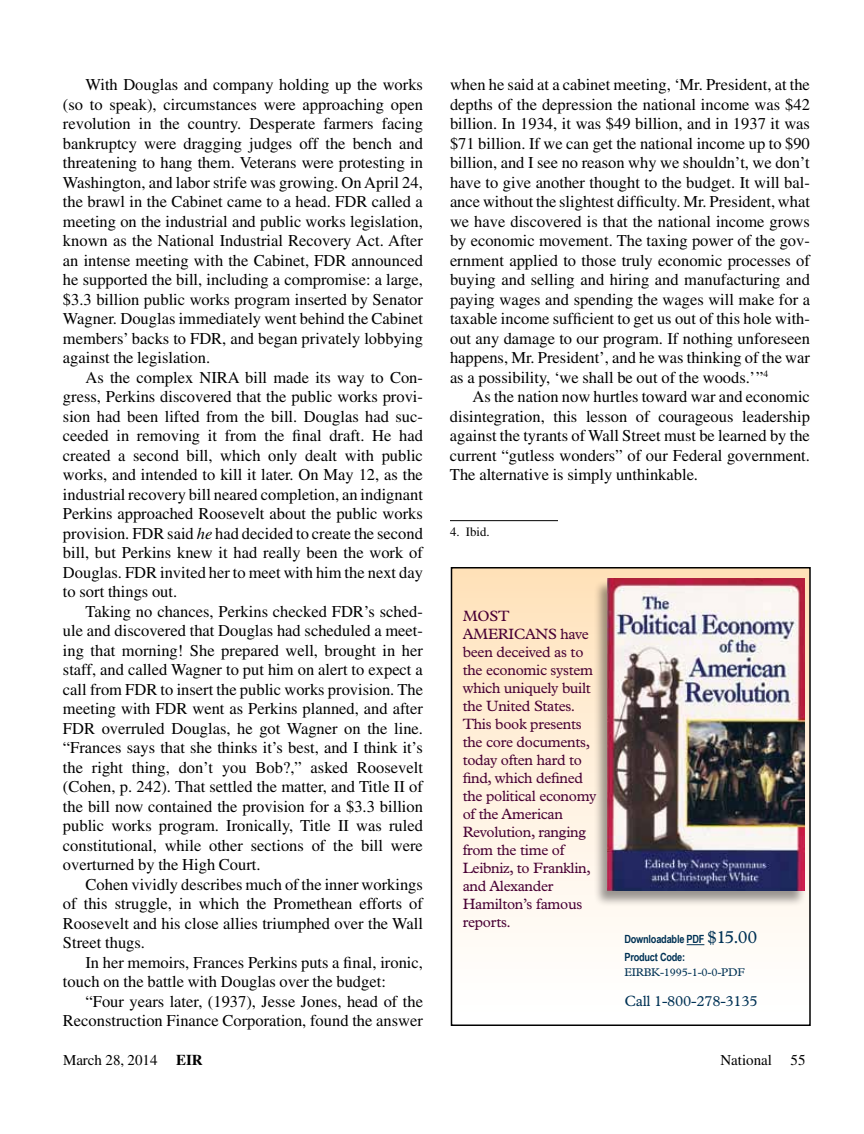
<style>
.page{position:relative;width:864px;height:1134px;background:#fff}
.page>*{position:absolute;margin:0;border:0;box-sizing:border-box;transform-origin:0 0}
.t1{font:16.5px/19.5px "Times";color:#000;text-align:justify}
.t2{font:15px/18px "Plantin";letter-spacing:-.02em;color:#480034}
.t3{font:15px "Times";color:#000}
.t4{font:15px "Plantin";letter-spacing:-.02em;color:#003255}
.t5{font:12.75px "Times";color:#000}
.t6{font:700 11.25px/18px "Arial Narrow";letter-spacing:-.02em;color:#003255}
.t7{font:11.25px "Plantin";letter-spacing:-.02em;color:#003255}
.s1{font-style:italic}
.s2{font-family:"Plantin";font-weight:400;font-size:18px}
.s3{font-weight:700}
</style>
<div class="page">
<hr style="left:450px;top:520px;width:108px;height:1px;background:#000">
<div style="left:452px;top:568px;width:358px;height:457px;background:linear-gradient(to bottom,#ffe2bb,#fff)"></div>
<div style="left:451px;top:567px;width:360px;height:459px;border:2px solid #000"></div>
<div style="left:593px;top:579px;width:214px;height:329px;background:#000;opacity:.4"></div>
<img style="left:607px;top:578px;width:198px;height:313px">
<svg style="left:687px;top:944px;width:17px;height:1px"></svg>
<p class="t1" style="left:63px;top:75px;width:362px;text-indent:23px">With Douglas and company holding up the works (so to speak), circumstances were approaching open revolution in the country. Desperate farmers facing bankruptcy were dragging judges off the bench and threatening to hang them. Veterans were protesting in Washington, and labor strife was growing. On April 24, the brawl in the Cabinet came to a head. FDR called a meeting on the industrial and public works legislation, known as the National Industrial Recovery Act. After an intense meeting with the Cabinet, FDR announced he supported the bill, including a compromise: a large, $3.3 billion public works program inserted by Senator Wagner. Douglas immediately went behind the Cabinet members’ backs to FDR, and began privately lobbying against the legislation.</p>
<p class="t1" style="left:63px;top:367px;width:362px;text-indent:23px">As the complex NIRA bill made its way to Con&shy;gress, Perkins discovered that the public works provi&shy;sion had been lifted from the bill. Douglas had suc&shy;ceeded in removing it from the final draft. He had created a second bill, which only dealt with public works, and intended to kill it later. On May 12, as the industrial recovery bill neared completion, an indignant Perkins approached Roosevelt about the public works provision. FDR said <span class="s1">he</span> had decided to create the second bill, but Perkins knew it had really been the work of Douglas. FDR invited her to meet with him the next day to sort things out.</p>
<p class="t1" style="left:63px;top:601px;width:362px;text-indent:23px">Taking no chances, Perkins checked FDR’s sched&shy;ule and discovered that Douglas had scheduled a meet&shy;ing that morning! She prepared well, brought in her staff, and called Wagner to put him on alert to expect a call from FDR to insert the public works provision. The meeting with FDR went as Perkins planned, and after FDR overruled Douglas, he got Wagner on the line. “Frances says that she thinks it’s best, and I think it’s the right thing, don’t you Bob?,” asked Roosevelt (Cohen, p. 242). That settled the matter, and Title II of the bill now contained the provision for a $3.3 billion public works program. Ironically, Title II was ruled constitutional, while other sections of the bill were overturned by the High Court.</p>
<p class="t1" style="left:63px;top:874px;width:362px;text-indent:23px">Cohen vividly describes much of the inner workings of this struggle, in which the Promethean efforts of Roosevelt and his close allies triumphed over the Wall Street thugs.</p>
<p class="t1" style="left:63px;top:952px;width:361px;text-indent:23px">In her memoirs, Frances Perkins puts a final, ironic, touch on the battle with Douglas over the budget:</p>
<p class="t1" style="left:63px;top:991px;width:362px;text-align:right">“Four years later, (1937), Jesse Jones, head of the<br>Reconstruction Finance Corporation, found the answer</p>
<p class="t1" style="left:450px;top:75px;width:362px">when he said at a cabinet meeting, ‘Mr. President, at the depths of the depression the national income was $42 billion. In 1934, it was $49 billion, and in 1937 it was $71 billion. If we can get the national income up to $90 billion, and I see no reason why we shouldn’t, we don’t have to give another thought to the budget. It will bal&shy;ance without the slightest difficulty. Mr. President, what we have discovered is that the national income grows by economic movement. The taxing power of the gov&shy;ernment applied to those truly economic processes of buying and selling and hiring and manufacturing and paying wages and spending the wages will make for a taxable income sufficient to get us out of this hole with&shy;out any damage to our program. If nothing unforeseen happens, Mr. President’, and he was thinking of the war as a possibility, ‘we shall be out of the woods.’”<sup>4</sup></p>
<p class="t1" style="left:450px;top:387px;width:361px;text-indent:23px">As the nation now hurtles toward war and economic disintegration, this lesson of courageous leadership against the tyrants of Wall Street must be learned by the current “gutless wonders” of our Federal government.<br>The alternative is simply unthinkable.</p>
<p class="t5" style="left:450px;top:525px;width:41px">4. Ibid.</p>
<p class="t2" style="left:463px;top:607px;width:135px">MOST<br>AMERICANS have been deceived as to the economic system which uniquely built the United States.<br>This book presents the core documents, today often hard to find, which defined the political economy of the American<br>Revolution, ranging from the time of<br>Leibniz, to Franklin, and Alexander<br>Hamilton’s famous reports.</p>
<p class="t6" style="left:624px;top:930px;width:134px">Downloadable PDF <span class="s2">$15.00<br></span>Product Code:</p>
<p class="t7" style="left:624px;top:966px;width:122px">EIRBK-1995-1-0-0-PDF</p>
<p class="t4" style="left:624px;top:993px;width:135px">Call 1-800-278-3135</p>
<p class="t3" style="left:63px;top:1052px;width:141px">March 28, 2014 <span class="s3">EIR</span></p>
<p class="t3" style="left:720px;top:1052px;width:87px">National 55</p>
</div>
